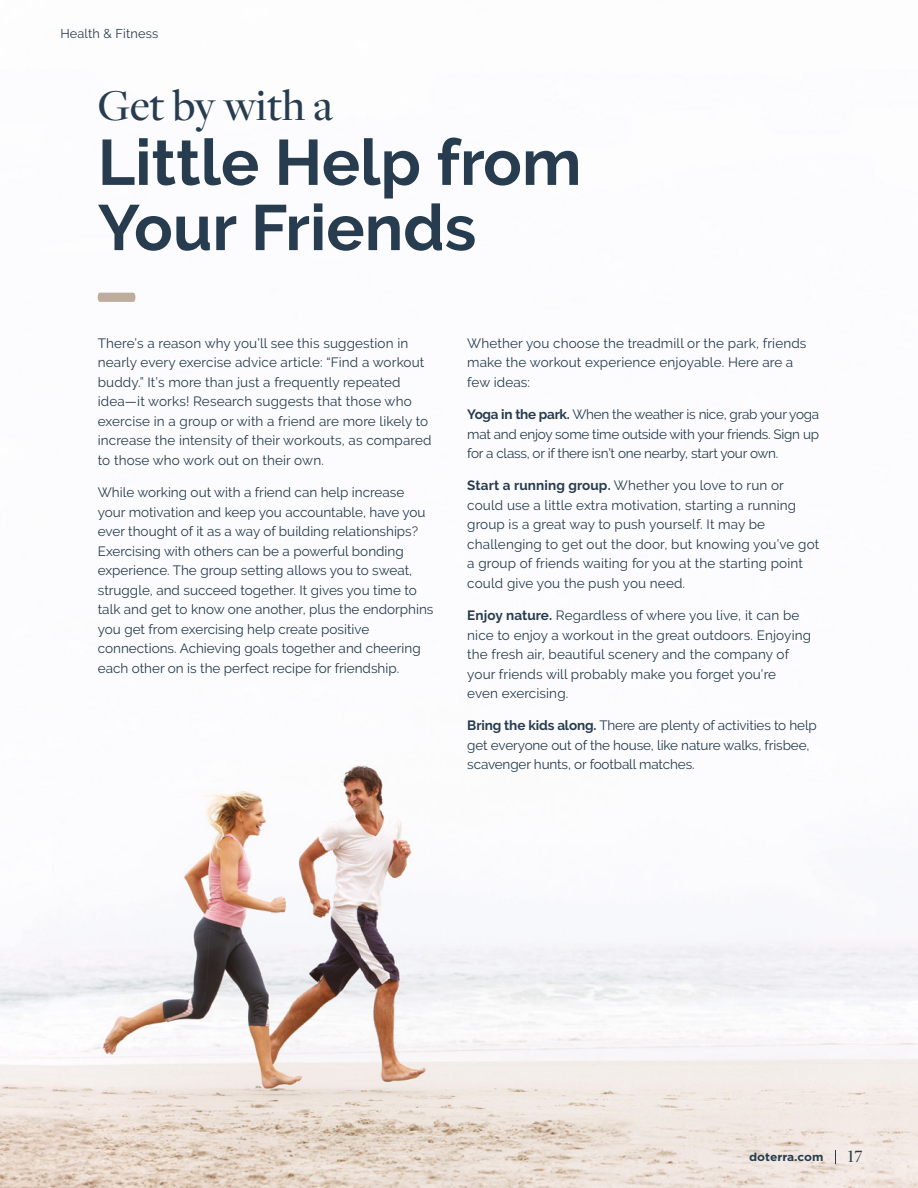
<style>
.page{position:relative;width:918px;height:1188px;background:#fff}
.page>*{position:absolute;margin:0;border:0;box-sizing:border-box;transform-origin:0 0}
.t1{font:700 64.05px/65.2px "Raleway";color:#273c4e}
.t2{font:500 45.6px "Freight Disp Pro";letter-spacing:-.005em;color:#273c4e}
.t3{font:500 18px "Freight Disp Pro";color:#273c4e}
.t4{font:13.5px/19.5px "Raleway";color:#273c4e}
.t5{font:12.75px "Raleway";letter-spacing:.01em;color:#273c4e}
.t6{font:700 11.4px "Gotham";color:#273c4e;scale:1.05 1}
.s1{font-weight:700}
</style>
<div class="page">
<img style="left:0;top:292px;width:918px;height:896px">
<svg style="left:98px;top:293px;width:37px;height:9px"></svg>
<svg style="left:835px;top:1150px;width:1px;height:14px"></svg>
<p class="t5" style="left:60px;top:26px;width:99px">Health &amp; Fitness</p>
<h2 class="t2" style="left:98px;top:75px;width:237px">Get by with a</h2>
<h1 class="t1" style="left:98px;top:130px;width:485px">Little Help from<br>Your Friends</h1>
<p class="t4" style="left:98px;top:333px;width:335px">There’s a reason why you’ll see this suggestion in nearly every exercise advice article: “Find a workout buddy.” It’s more than just a frequently repeated idea—it works! Research suggests that those who exercise in a group or with a friend are more likely to increase the intensity of their workouts, as compared to those who work out on their own.</p>
<p class="t4" style="left:98px;top:483px;width:337px">While working out with a friend can help increase your motivation and keep you accountable, have you ever thought of it as a way of building relationships?<br>Exercising with others can be a powerful bonding experience. The group setting allows you to sweat, struggle, and succeed together. It gives you time to talk and get to know one another, plus the endorphins you get from exercising help create positive connections. Achieving goals together and cheering each other on is the perfect recipe for friendship.</p>
<p class="t4" style="left:467px;top:333px;width:341px">Whether you choose the treadmill or the park, friends make the workout experience enjoyable. Here are a few ideas:</p>
<p class="t4" style="left:467px;top:405px;width:354px;text-align:justify"><span class="s1">Yoga in the park.</span> When the weather is nice, grab your yoga mat and enjoy some time outside with your friends. Sign up for a class, or if there isn’t one nearby, start your own.</p>
<p class="t4" style="left:467px;top:476px;width:353px"><span class="s1">Start a running group.</span> Whether you love to run or could use a little extra motivation, starting a running group is a great way to push yourself. It may be challenging to get out the door, but knowing you’ve got a group of friends waiting for you at the starting point could give you the push you need.</p>
<p class="t4" style="left:467px;top:606px;width:345px"><span class="s1">Enjoy nature.</span> Regardless of where you live, it can be nice to enjoy a workout in the great outdoors. Enjoying the fresh air, beautiful scenery and the company of your friends will probably make you forget you’re<br>even exercising.</p>
<p class="t4" style="left:467px;top:716px;width:351px"><span class="s1">Bring the kids along.</span> There are plenty of activities to help get everyone out of the house, like nature walks, frisbee, scavenger hunts, or football matches.</p>
<p class="t6" style="left:749px;top:1149px;width:72px">doterra.com</p>
<h3 class="t3" style="left:847px;top:1144px;width:17px">17</h3>
</div>
